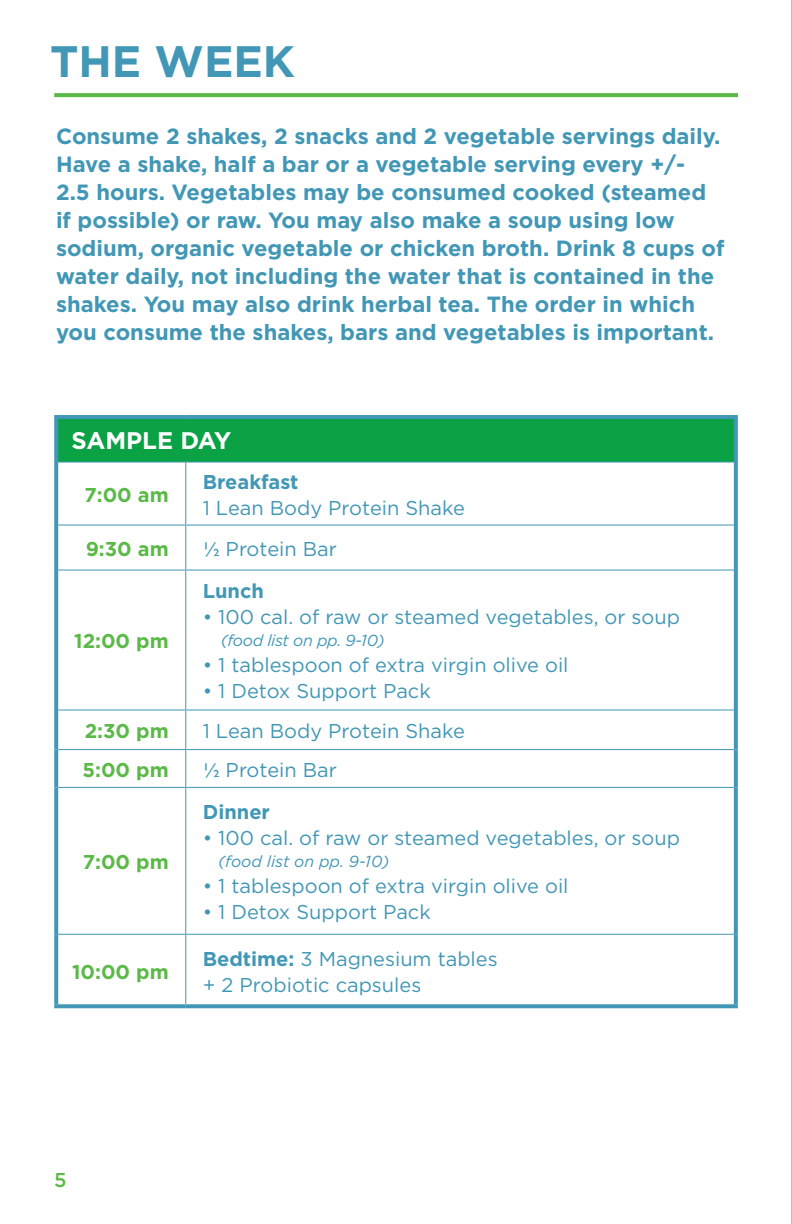
<style>
.page{position:relative;width:792px;height:1224px;background:#fff}
.page>*{position:absolute;margin:0;border:0;box-sizing:border-box;transform-origin:0 0}
.t1{font:700 44px "Gotham";color:#4197b5}
.t2{font:700 24px "Gotham";color:#fff}
.t3{font:700 22px/28px "Gotham";color:#4197b5}
.t4{font:20px/26px "Gotham";color:#4197b5}
.t5{font:700 20px "Gotham";color:#5bba47}
.t6{font:700 20px "Gotham";color:#4197b5}
.t7{font:500 20px "Gotham";color:#5bba47}
.t8{font:italic 16px "Gotham";letter-spacing:-.015em;color:#4197b5}
.s1{font-family:"Gill Sans"}
.s2{font-weight:700}
</style>
<div class="page">
<div style="left:56px;top:417px;width:680px;height:45px;background:#0aa245"></div>
<hr style="left:54px;top:415px;width:132px;height:4px;background:#4197b5">
<hr style="left:186px;top:415px;width:552px;height:4px;background:#4197b5">
<svg style="left:54px;top:1004px;width:132px;height:4px"></svg>
<hr style="left:58px;top:525px;width:128px;height:1px;background:#4197b5">
<hr style="left:58px;top:570px;width:128px;height:1px;background:#4197b5">
<hr style="left:58px;top:710px;width:128px;height:1px;background:#4197b5">
<hr style="left:58px;top:749px;width:128px;height:1px;background:#4197b5">
<hr style="left:58px;top:787px;width:128px;height:1px;background:#4197b5">
<hr style="left:58px;top:934px;width:128px;height:1px;background:#4197b5">
<hr style="left:186px;top:525px;width:548px;height:1px;background:#4197b5">
<hr style="left:186px;top:570px;width:548px;height:1px;background:#4197b5">
<hr style="left:186px;top:710px;width:548px;height:1px;background:#4197b5">
<hr style="left:186px;top:749px;width:548px;height:1px;background:#4197b5">
<hr style="left:186px;top:787px;width:548px;height:1px;background:#4197b5">
<hr style="left:186px;top:934px;width:548px;height:1px;background:#4197b5">
<svg style="left:186px;top:1004px;width:552px;height:4px;background:#4e9eba"></svg>
<hr style="left:185px;top:463px;width:1px;height:62px;background:#4197b5">
<hr style="left:185px;top:526px;width:1px;height:44px;background:#4197b5">
<hr style="left:185px;top:571px;width:1px;height:139px;background:#4197b5">
<hr style="left:185px;top:711px;width:1px;height:38px;background:#4197b5">
<hr style="left:185px;top:750px;width:1px;height:37px;background:#4197b5">
<hr style="left:185px;top:788px;width:1px;height:146px;background:#4197b5">
<hr style="left:185px;top:935px;width:1px;height:69px;background:#4197b5">
<svg style="left:54px;top:419px;width:4px;height:43px"></svg>
<svg style="left:734px;top:419px;width:4px;height:43px"></svg>
<svg style="left:54px;top:462px;width:4px;height:63px"></svg>
<svg style="left:734px;top:462px;width:4px;height:63px"></svg>
<svg style="left:54px;top:525px;width:4px;height:45px"></svg>
<svg style="left:734px;top:525px;width:4px;height:45px"></svg>
<svg style="left:54px;top:570px;width:4px;height:140px"></svg>
<svg style="left:734px;top:570px;width:4px;height:140px"></svg>
<svg style="left:54px;top:710px;width:4px;height:40px"></svg>
<svg style="left:734px;top:710px;width:4px;height:40px"></svg>
<svg style="left:54px;top:750px;width:4px;height:37px"></svg>
<svg style="left:734px;top:750px;width:4px;height:37px"></svg>
<svg style="left:54px;top:787px;width:4px;height:147px"></svg>
<svg style="left:734px;top:787px;width:4px;height:147px"></svg>
<svg style="left:54px;top:934px;width:4px;height:70px"></svg>
<svg style="left:734px;top:934px;width:4px;height:70px"></svg>
<hr style="left:58px;top:462px;width:128px;height:1px;background:#4197b5">
<hr style="left:186px;top:462px;width:548px;height:1px;background:#4197b5">
<hr style="left:791px;top:0;width:1px;height:1224px;background:#000">
<svg style="left:54px;top:93px;width:684px;height:4px;background:#5fbb4c"></svg>
<h1 class="t1" style="left:50px;top:36px;width:247px">THE WEEK</h1>
<p class="t3" style="left:56px;top:121px;width:670px">Consume 2 shakes, 2 snacks and 2 vegetable servings daily.<br>Have a shake, half a bar or a vegetable serving every +/-<br>2.5 hours. Vegetables may be consumed cooked (steamed if possible) or raw. You may also make a soup using low sodium, organic vegetable or chicken broth. Drink 8 cups of water daily, not including the water that is contained in the shakes. You may also drink herbal tea. The order in which you consume the shakes, bars and vegetables is important.</p>
<p class="t2" style="left:71px;top:427px;width:162px">SAMPLE DAY</p>
<p class="t5" style="left:84px;top:483px;width:86px">7:00 am</p>
<p class="t6" style="left:203px;top:470px;width:97px">Breakfast</p>
<p class="t4" style="left:203px;top:494px;width:264px">1 Lean Body Protein Shake</p>
<p class="t5" style="left:86px;top:537px;width:85px">9:30 am</p>
<p class="t4" style="left:203px;top:535px;width:136px"><span class="s1">½</span> Protein Bar</p>
<p class="t5" style="left:74px;top:630px;width:96px">12:00 pm</p>
<p class="t6" style="left:203px;top:580px;width:63px">Lunch</p>
<p class="t4" style="left:203px;top:604px;width:479px">• 100 cal. of raw or steamed vegetables, or soup</p>
<p class="t8" style="left:221px;top:632px;width:166px">(food list on pp. 9-10)</p>
<p class="t4" style="left:203px;top:652px;width:367px">• 1 tablespoon of extra virgin olive oil</p>
<p class="t4" style="left:203px;top:678px;width:230px">• 1 Detox Support Pack</p>
<p class="t5" style="left:85px;top:719px;width:85px">2:30 pm</p>
<p class="t4" style="left:203px;top:718px;width:264px">1 Lean Body Protein Shake</p>
<p class="t5" style="left:83px;top:758px;width:88px">5:00 pm</p>
<p class="t4" style="left:203px;top:756px;width:136px"><span class="s1">½</span> Protein Bar</p>
<p class="t5" style="left:83px;top:850px;width:87px">7:00 pm</p>
<p class="t5" style="left:72px;top:960px;width:98px">10:00 pm</p>
<p class="t6" style="left:203px;top:801px;width:69px">Dinner</p>
<p class="t4" style="left:203px;top:825px;width:479px">• 100 cal. of raw or steamed vegetables, or soup</p>
<p class="t8" style="left:218px;top:853px;width:173px">(food list on pp. 9-10)</p>
<p class="t4" style="left:203px;top:873px;width:367px">• 1 tablespoon of extra virgin olive oil</p>
<p class="t4" style="left:203px;top:899px;width:230px">• 1 Detox Support Pack</p>
<p class="t4" style="left:203px;top:945px;width:296px"><span class="s2">Bedtime:</span> 3 Magnesium tables + 2 Probiotic capsules</p>
<p class="t7" style="left:54px;top:1168px;width:14px">5</p>
</div>
